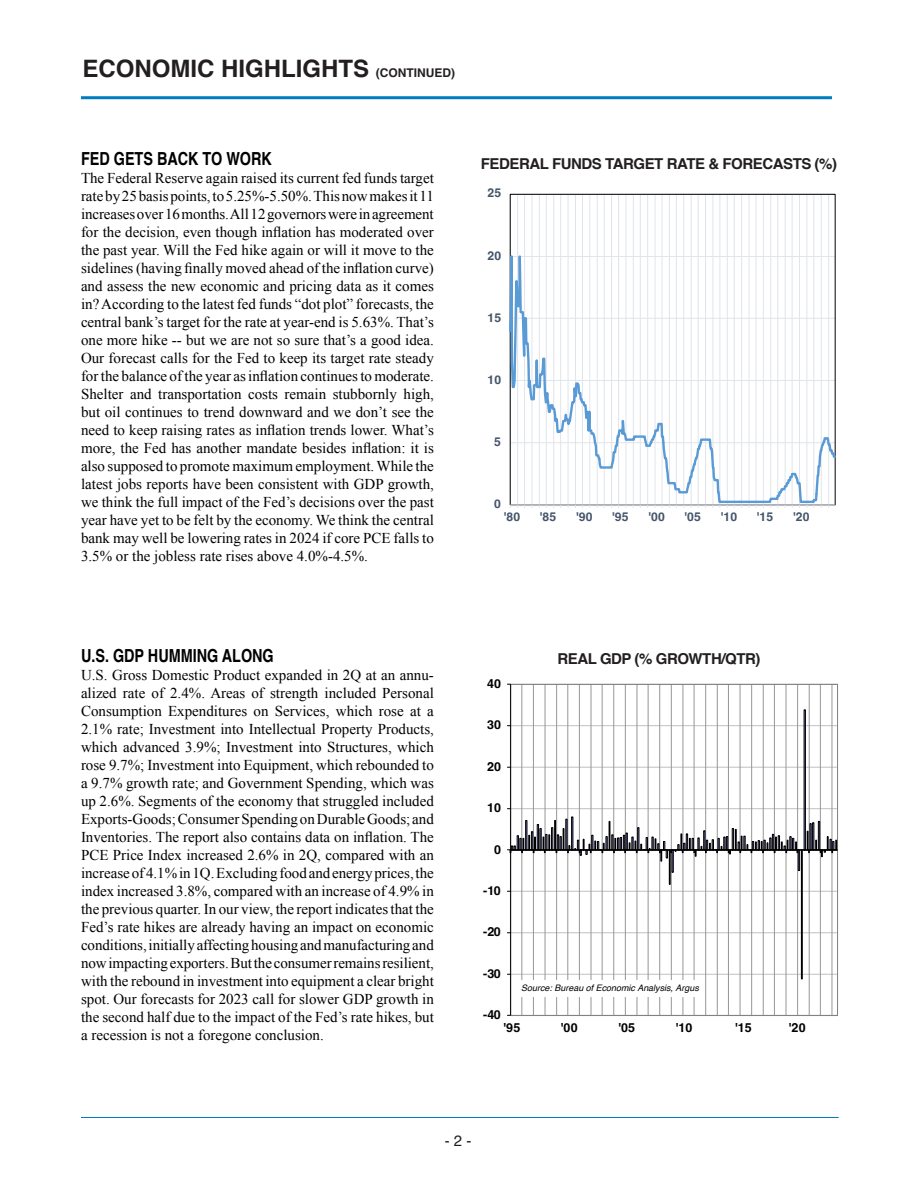
<style>
.page{position:relative;width:918px;height:1188px;background:#fff}
.page>*{position:absolute;margin:0;border:0;box-sizing:border-box;transform-origin:0 0}
.t1{font:700 24px "Helvetica";color:#231f20}
.Story_Head{font:700 18px "Helvetica";color:#000;scale:.8 1}
.Summary_Text{font:15px/18px "Times New Roman";color:#000;text-align:justify}
.Chart_Header{font:700 15px "Helvetica";letter-spacing:-.03em;color:#231f20}
.t2{font:15px "Helvetica";color:#231f20}
.t3{font:700 12.45px "Helvetica";color:#000}
.t4{font:700 12.15px "Helvetica";letter-spacing:.015em;color:#44546a}
.t5{font:italic 8.85px "Helvetica";color:#000}
.s1{font-size:12px}
</style>
<div class="page">
<hr style="left:81px;top:1117px;width:758px;height:1px;background:#007cc2">
<hr style="left:81px;top:96px;width:751px;height:3px;background:#007cc2">
<svg style="left:510px;top:194px;width:325px;height:314px"></svg>
<hr style="left:522px;top:684px;width:1px;height:331px;background:#969696">
<hr style="left:533px;top:684px;width:1px;height:331px;background:#969696">
<hr style="left:545px;top:684px;width:1px;height:331px;background:#969696">
<hr style="left:556px;top:684px;width:1px;height:331px;background:#969696">
<hr style="left:568px;top:684px;width:1px;height:331px;background:#969696">
<hr style="left:579px;top:684px;width:1px;height:331px;background:#969696">
<hr style="left:591px;top:684px;width:1px;height:331px;background:#969696">
<hr style="left:602px;top:684px;width:1px;height:331px;background:#969696">
<hr style="left:614px;top:684px;width:1px;height:331px;background:#969696">
<hr style="left:625px;top:684px;width:1px;height:331px;background:#969696">
<hr style="left:637px;top:684px;width:1px;height:331px;background:#969696">
<hr style="left:648px;top:684px;width:1px;height:331px;background:#969696">
<hr style="left:659px;top:684px;width:1px;height:331px;background:#969696">
<hr style="left:671px;top:684px;width:1px;height:331px;background:#969696">
<hr style="left:683px;top:684px;width:1px;height:331px;background:#969696">
<hr style="left:694px;top:684px;width:1px;height:331px;background:#969696">
<hr style="left:705px;top:684px;width:1px;height:331px;background:#969696">
<hr style="left:717px;top:684px;width:1px;height:331px;background:#969696">
<hr style="left:728px;top:684px;width:1px;height:331px;background:#969696">
<hr style="left:740px;top:684px;width:1px;height:331px;background:#969696">
<hr style="left:751px;top:684px;width:1px;height:331px;background:#969696">
<hr style="left:763px;top:684px;width:1px;height:331px;background:#969696">
<hr style="left:774px;top:684px;width:1px;height:331px;background:#969696">
<hr style="left:786px;top:684px;width:1px;height:331px;background:#969696">
<hr style="left:797px;top:684px;width:1px;height:331px;background:#969696">
<hr style="left:809px;top:684px;width:1px;height:331px;background:#969696">
<hr style="left:820px;top:684px;width:1px;height:331px;background:#969696">
<hr style="left:832px;top:684px;width:1px;height:331px;background:#969696">
<svg style="left:511px;top:709px;width:327px;height:271px"></svg>
<hr style="left:510px;top:684px;width:1px;height:331px;background:#000">
<hr style="left:510px;top:849px;width:328px;height:2px;background:#000">
<div style="left:518px;top:980px;width:183px;height:17px;background:#fff"></div>
<p class="t1" style="left:83px;top:54px;width:374px">ECONOMIC HIGHLIGHTS <span class="s1">(CONTINUED)</span></p>
<p class="Story_Head" style="left:81px;top:147px;width:240px">FED GETS BACK TO WORK</p>
<p class="Summary_Text" style="left:81px;top:168px;width:354px">The Federal Reserve again raised its current fed funds target rate by 25 basis points, to 5.25%-5.50%. This now makes it 11 increases over 16 months. All 12 governors were in agreement for the decision, even though inflation has moderated over the past year. Will the Fed hike again or will it move to the sidelines (having finally moved ahead of the inflation curve) and assess the new economic and pricing data as it comes in? According to the latest fed funds “dot plot” forecasts, the central bank’s target for the rate at year-end is 5.63%. That’s one more hike -- but we are not so sure that’s a good idea.<br>Our forecast calls for the Fed to keep its target rate steady for the balance of the year as inflation continues to moderate.<br>Shelter and transportation costs remain stubbornly high, but oil continues to trend downward and we don’t see the need to keep raising rates as inflation trends lower. What’s more, the Fed has another mandate besides inflation: it is also supposed to promote maximum employment. While the latest jobs reports have been consistent with GDP growth, we think the full impact of the Fed’s decisions over the past year have yet to be felt by the economy. We think the central bank may well be lowering rates in 2024 if core PCE falls to 3.5% or the jobless rate rises above 4.0%-4.5%.</p>
<p class="Chart_Header" style="left:481px;top:154px;width:358px">FEDERAL FUNDS TARGET RATE &amp; FORECASTS (%)</p>
<p class="t4" style="left:679px;top:157px;width:20px">(%)</p>
<p class="t4" style="left:487px;top:186px;width:15px">25</p>
<p class="t4" style="left:487px;top:248px;width:15px">20</p>
<p class="t4" style="left:487px;top:310px;width:15px">15</p>
<p class="t4" style="left:487px;top:372px;width:15px">10</p>
<p class="t4" style="left:494px;top:434px;width:8px">5</p>
<p class="t4" style="left:494px;top:497px;width:8px">0</p>
<p class="t4" style="left:504px;top:509px;width:18px">'80</p>
<p class="t4" style="left:540px;top:509px;width:18px">'85</p>
<p class="t4" style="left:576px;top:509px;width:18px">'90</p>
<p class="t4" style="left:612px;top:509px;width:18px">'95</p>
<p class="t4" style="left:648px;top:509px;width:18px">'00</p>
<p class="t4" style="left:685px;top:509px;width:18px">'05</p>
<p class="t4" style="left:721px;top:509px;width:18px">'10</p>
<p class="t4" style="left:757px;top:509px;width:18px">'15</p>
<p class="t4" style="left:793px;top:509px;width:18px">'20</p>
<p class="Story_Head" style="left:81px;top:644px;width:243px">U.S. GDP HUMMING ALONG</p>
<p class="Summary_Text" style="left:81px;top:665px;width:354px">U.S. Gross Domestic Product expanded in 2Q at an annu&shy;alized rate of 2.4%. Areas of strength included Personal Consumption Expenditures on Services, which rose at a 2.1% rate; Investment into Intellectual Property Products, which advanced 3.9%; Investment into Structures, which rose 9.7%; Investment into Equipment, which rebounded to a 9.7% growth rate; and Government Spending, which was up 2.6%. Segments of the economy that struggled included Exports-Goods; Consumer Spending on Durable Goods; and Inventories. The report also contains data on inflation. The PCE Price Index increased 2.6% in 2Q, compared with an increase of 4.1% in 1Q. Excluding food and energy prices, the index increased 3.8%, compared with an increase of 4.9% in the previous quarter. In our view, the report indicates that the Fed’s rate hikes are already having an impact on economic conditions, initially affecting housing and manufacturing and now impacting exporters. But the consumer remains resilient, with the rebound in investment into equipment a clear bright spot. Our forecasts for 2023 call for slower GDP growth in the second half due to the impact of the Fed’s rate hikes, but a recession is not a foregone conclusion.</p>
<p class="t3" style="left:487px;top:676px;width:16px">40</p>
<p class="t3" style="left:487px;top:717px;width:16px">30</p>
<p class="t3" style="left:487px;top:759px;width:16px">20</p>
<p class="t3" style="left:487px;top:800px;width:16px">10</p>
<p class="t3" style="left:494px;top:842px;width:8px">0</p>
<p class="t3" style="left:483px;top:883px;width:19px">-10</p>
<p class="t3" style="left:483px;top:924px;width:19px">-20</p>
<p class="t3" style="left:483px;top:966px;width:19px">-30</p>
<p class="t3" style="left:483px;top:1007px;width:19px">-40</p>
<p class="t3" style="left:591px;top:645px;width:158px">REAL GDP (% Growth/Qtr)</p>
<p class="Chart_Header" style="left:558px;top:650px;width:204px">REAL GDP (% GROWTH/QTR)</p>
<p class="t5" style="left:521px;top:981px;width:179px">Source: Bureau of Economic Analysis, Argus</p>
<p class="t3" style="left:504px;top:1020px;width:18px">'95</p>
<p class="t3" style="left:561px;top:1020px;width:18px">'00</p>
<p class="t3" style="left:618px;top:1020px;width:18px">'05</p>
<p class="t3" style="left:676px;top:1020px;width:18px">'10</p>
<p class="t3" style="left:735px;top:1020px;width:18px">'15</p>
<p class="t3" style="left:789px;top:1020px;width:18px">'20</p>
<p class="t2" style="left:445px;top:1129px;width:28px">- 2 -</p>
</div>
